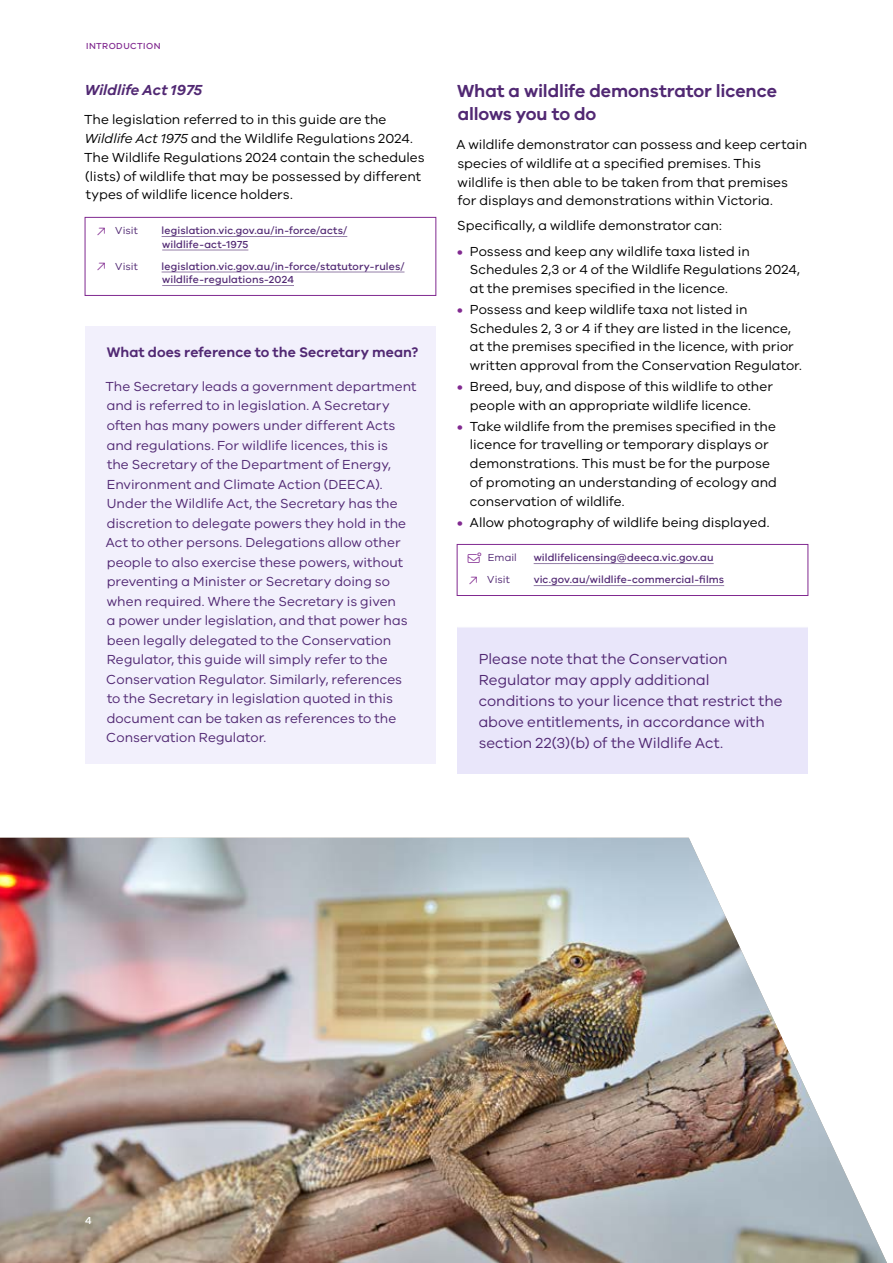
<style>
.page{position:relative;width:893px;height:1263px;background:#fff}
.page>*{position:absolute;margin:0;border:0;box-sizing:border-box;transform-origin:0 0}
.t1{font:600 18px/22.5px "VIC";letter-spacing:-.005em;color:#512873}
.Emph_P01{font:15px/21px "VIC";color:#512873}
.t2{font:italic 600 15px "VIC";letter-spacing:-.005em;color:#512873}
.t3{font:600 14.25px "VIC";letter-spacing:.005em;color:#512873}
.P_01{font:13.5px/18.8px "VIC";color:#000}
.Excerpt_P{font:13.5px/19.5px "VIC";letter-spacing:.005em;color:#512873}
.t4{font:500 10.5px/13.5px "VIC";letter-spacing:.01em;color:#512873}
.t5{font:10.5px "VIC";letter-spacing:.005em;color:#512873}
.Folio_P{font:500 10.5px "VIC";color:#fff}
.Folio_Header{font:500 9px "VIC";letter-spacing:.05em;color:#812990}
.s1{font-style:italic}
.s2{font-weight:600;color:#812990}
</style>
<div class="page">
<img style="left:0;top:838px;width:887px;height:425px">
<div style="left:85px;top:217px;width:351px;height:79px;border:1px solid #812990"></div>
<hr style="left:162px;top:236px;width:185px;height:1px;background:#947ea7">
<hr style="left:162px;top:250px;width:86px;height:1px;background:#947ea7">
<hr style="left:162px;top:272px;width:242px;height:1px;background:#947ea7">
<hr style="left:162px;top:285px;width:132px;height:1px;background:#947ea7">
<div style="left:85px;top:326px;width:351px;height:437px;background:#f2f0fc"></div>
<div style="left:457px;top:544px;width:351px;height:52px;border:1px solid #812990"></div>
<hr style="left:534px;top:563px;width:180px;height:1px;background:#947ea7">
<hr style="left:534px;top:585px;width:190px;height:1px;background:#947ea7">
<div style="left:457px;top:628px;width:351px;height:146px;background:#e9e6fa"></div>
<hr style="left:457px;top:627px;width:351px;height:1px;background:#f4f3fc">
<p class="Folio_Header" style="left:86px;top:40px;width:76px">INTRODUCTION</p>
<h4 class="t2" style="left:85px;top:81px;width:119px">Wildlife Act 1975</h4>
<p class="P_01" style="left:84px;top:110px;width:342px">The legislation referred to in this guide are the <span class="s1">Wildlife Act 1975</span> and the Wildlife Regulations 2024.<br>The Wildlife Regulations 2024 contain the schedules (lists) of wildlife that may be possessed by different types of wildlife licence holders.</p>
<p class="t5" style="left:115px;top:224px;width:24px">Visit</p>
<p class="t4" style="left:162px;top:224px;width:187px">legislation.vic.gov.au/in-force/acts/ wildlife-act-1975</p>
<p class="t5" style="left:115px;top:260px;width:24px">Visit</p>
<p class="t4" style="left:162px;top:259px;width:244px">legislation.vic.gov.au/in-force/statutory-rules/ wildlife-regulations-2024</p>
<h4 class="t3" style="left:107px;top:343px;width:313px">What does reference to the Secretary mean?</h4>
<p class="Excerpt_P" style="left:105px;top:376px;width:313px">The Secretary leads a government department and is referred to in legislation. A Secretary often has many powers under different Acts and regulations. For wildlife licences, this is<br>the Secretary of the Department of Energy, Environment and Climate Action (DEECA).<br>Under the Wildlife Act, the Secretary has the discretion to delegate powers they hold in the Act to other persons. Delegations allow other people to also exercise these powers, without preventing a Minister or Secretary doing so when required. Where the Secretary is given<br>a power under legislation, and that power has been legally delegated to the Conservation Regulator, this guide will simply refer to the Conservation Regulator. Similarly, references to the Secretary in legislation quoted in this document can be taken as references to the Conservation Regulator.</p>
<h3 class="t1" style="left:457px;top:79px;width:321px">What a wildlife demonstrator licence allows you to do</h3>
<p class="P_01" style="left:457px;top:135px;width:352px">A wildlife demonstrator can possess and keep certain species of wildlife at a specified premises. This wildlife is then able to be taken from that premises for displays and demonstrations within Victoria.</p>
<p class="P_01" style="left:457px;top:216px;width:266px">Specifically, a wildlife demonstrator can:</p>
<p class="P_01" style="left:470px;top:241px;width:332px;text-indent:-13px"><span class="s2">•</span> Possess and keep any wildlife taxa listed in<br>Schedules 2,3 or 4 of the Wildlife Regulations 2024, at the premises specified in the licence.</p>
<p class="P_01" style="left:470px;top:300px;width:333px;text-indent:-13px"><span class="s2">•</span> Possess and keep wildlife taxa not listed in Schedules 2, 3 or 4 if they are listed in the licence, at the premises specified in the licence, with prior written approval from the Conservation Regulator.</p>
<p class="P_01" style="left:470px;top:377px;width:304px;text-indent:-13px"><span class="s2">•</span> Breed, buy, and dispose of this wildlife to other people with an appropriate wildlife licence.</p>
<p class="P_01" style="left:470px;top:416px;width:309px;text-indent:-13px"><span class="s2">•</span> Take wildlife from the premises specified in the licence for travelling or temporary displays or demonstrations. This must be for the purpose of promoting an understanding of ecology and conservation of wildlife.</p>
<p class="P_01" style="left:457px;top:512px;width:314px"><span class="s2">•</span> Allow photography of wildlife being displayed.</p>
<p class="t5" style="left:488px;top:551px;width:31px">Email</p>
<p class="t4" style="left:534px;top:551px;width:181px">wildlifelicensing@deeca.vic.gov.au</p>
<p class="t5" style="left:487px;top:573px;width:24px">Visit</p>
<p class="t4" style="left:534px;top:573px;width:192px">vic.gov.au/wildlife-commercial-films</p>
<p class="Emph_P01" style="left:479px;top:648px;width:305px">Please note that the Conservation Regulator may apply additional conditions to your licence that restrict the above entitlements, in accordance with section 22(3)(b) of the Wildlife Act.</p>
<p class="Folio_P" style="left:85px;top:1214px;width:8px">4</p>
</div>
